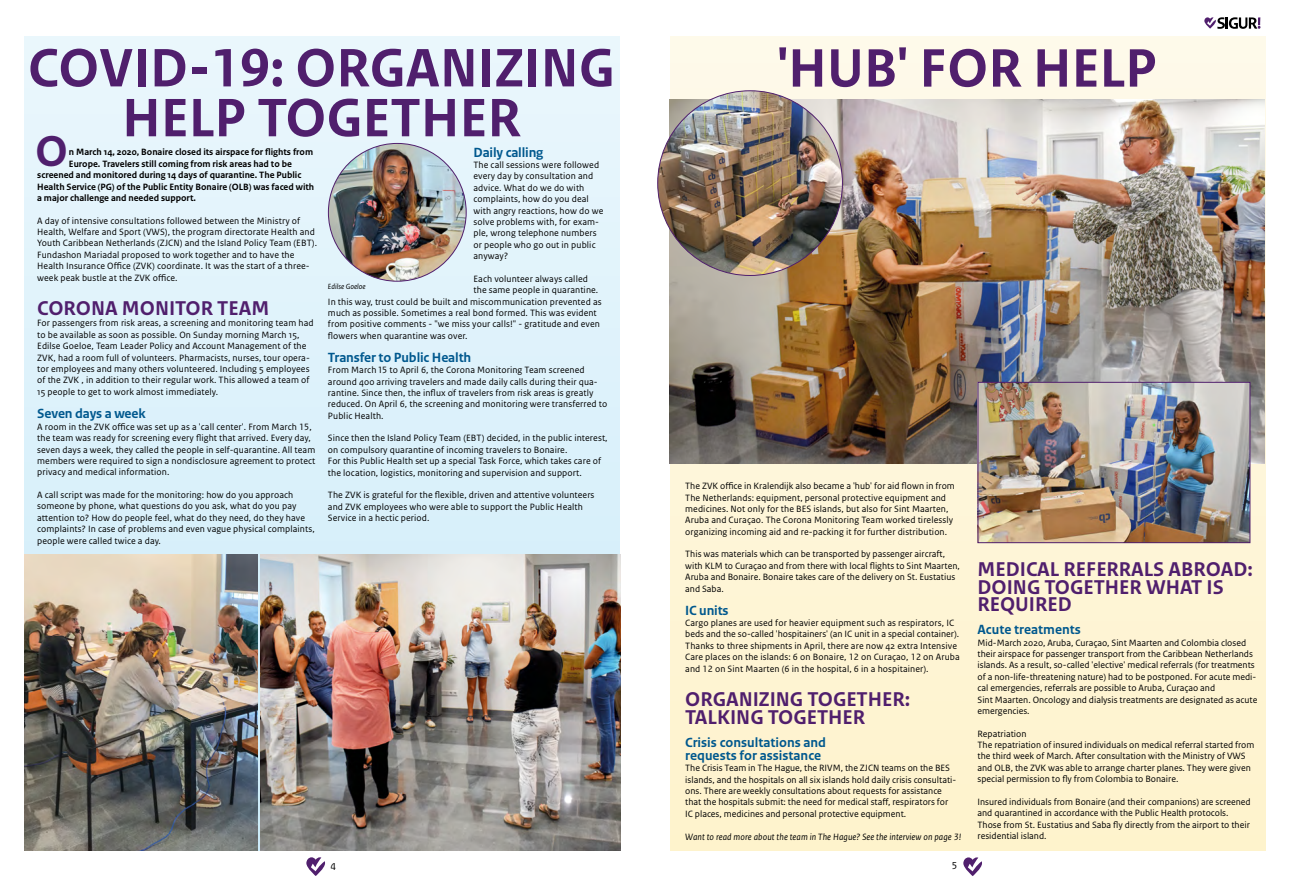
<style>
.page{position:relative;width:1290px;height:893px;background:#fff}
.page>*{position:absolute;margin:0;border:0;box-sizing:border-box;transform-origin:0 0}
.t1{font:700 56.88px/49.9px "Rijksoverheid Sans Text";color:#501f6d;text-align:center}
.t2{font:700 45.5px "Rijksoverheid Sans Text";color:#501f6d}
.t3{font:700 21px/17.5px "Rijksoverheid Sans Text";color:#501f6d}
.t4{font:700 14px/13.1px "Rijksoverheid Sans Text";color:#00588e}
.t5{font:10.5px "Rijksoverheid Sans Text";color:#000}
.t6{font:9.62px/11.4px "Rijksoverheid Sans Text";letter-spacing:.01em;color:#000}
.t7{font:700 9.62px "Rijksoverheid Sans Text";color:#000}
.t8{font:italic 9.62px "Rijksoverheid Sans Text";letter-spacing:.01em;color:#000}
.t9{font:italic 7.88px "Rijksoverheid Sans Text";color:#000}
</style>
<div class="page">
<div style="left:25px;top:37px;width:595px;height:813px;background:#e0f3fb"></div>
<svg style="left:670px;top:37px;width:595px;height:813px;background:#fdf4d5"></svg>
<img style="left:25px;top:555px;width:233px;height:295px">
<img style="left:670px;top:100px;width:594px;height:364px">
<img style="left:979px;top:384px;width:269px;height:157px">
<div style="left:977px;top:382px;width:273px;height:161px;border:1px solid #501f6d"></div>
<img style="left:261px;top:555px;width:359px;height:295px">
<img style="left:658px;top:91px;width:184px;height:184px;border-radius:92px">
<img style="left:328px;top:143px;width:138px;height:138px;border-radius:69px">
<svg style="left:306px;top:857px;width:19px;height:19px"></svg>
<svg style="left:963px;top:857px;width:19px;height:19px"></svg>
<svg style="left:1204px;top:17px;width:56px;height:12px"></svg>
<h1 class="t1" style="left:777px;top:44px;width:381px">'HUB' FOR HELP</h1>
<h1 class="t1" style="left:28px;top:44px;width:588px">COVID-19: ORGANIZING<br>HELP TOGETHER</h1>
<p class="t7" style="left:69px;top:147px;width:246px">n March 14, 2020, Bonaire closed its airspace for flights from</p>
<p class="t7" style="left:69px;top:158px;width:225px">Europe. Travelers still coming from risk areas had to be</p>
<p class="t7" style="left:37px;top:170px;width:266px">screened and monitored during 14 days of quarantine. The Public</p>
<p class="t7" style="left:37px;top:181px;width:279px">Health Service (PG) of the Public Entity Bonaire (OLB) was faced with</p>
<p class="t7" style="left:37px;top:192px;width:160px">a major challenge and needed support.</p>
<p class="t6" style="left:37px;top:215px;width:281px">A day of intensive consultations followed between the Ministry of Health, Welfare and Sport (VWS), the program directorate Health and Youth Caribbean Netherlands (ZJCN) and the Island Policy Team (EBT).<br>Fundashon Mariadal proposed to work together and to have the Health Insurance Office (ZVK) coordinate. It was the start of a three&shy;week peak bustle at the ZVK office.</p>
<h3 class="t3" style="left:37px;top:300px;width:234px">CORONA MONITOR TEAM</h3>
<p class="t6" style="left:37px;top:318px;width:278px">For passengers from risk areas, a screening and monitoring team had to be available as soon as possible. On Sunday morning March 15, Edilse Goeloe, Team Leader Policy and Account Management of the ZVK, had a room full of volunteers. Pharmacists, nurses, tour opera&shy;tor employees and many others volunteered. Including 5 employees of the ZVK , in addition to their regular work. This allowed a team of 15 people to get to work almost immediately.</p>
<h3 class="t4" style="left:37px;top:407px;width:110px">Seven days a week</h3>
<p class="t6" style="left:37px;top:421px;width:280px">A room in the ZVK office was set up as a 'call center'. From March 15, the team was ready for screening every flight that arrived. Every day, seven days a week, they called the people in self-quarantine. All team members were required to sign a nondisclosure agreement to protect privacy and medical information.</p>
<p class="t6" style="left:37px;top:489px;width:279px">A call script was made for the monitoring: how do you approach someone by phone, what questions do you ask, what do you pay attention to? How do people feel, what do they need, do they have complaints? In case of problems and even vague physical complaints, people were called twice a day.</p>
<h2 class="t2" style="left:35px;top:126px;width:34px">O</h2>
<h3 class="t4" style="left:473px;top:146px;width:71px">Daily calling</h3>
<p class="t6" style="left:473px;top:159px;width:132px">The call sessions were followed every day by consultation and advice. What do we do with complaints, how do you deal with angry reactions, how do we solve problems with, for exam&shy;ple, wrong telephone numbers or people who go out in public anyway?</p>
<p class="t6" style="left:473px;top:273px;width:116px">Each volunteer always called</p>
<p class="t6" style="left:473px;top:284px;width:126px">the same people in quarantine.</p>
<p class="t6" style="left:328px;top:296px;width:275px">In this way, trust could be built and miscommunication prevented as</p>
<p class="t6" style="left:328px;top:307px;width:270px">much as possible. Sometimes a real bond formed. This was evident</p>
<p class="t6" style="left:328px;top:319px;width:274px">from positive comments - "we miss your calls!" - gratitude and even</p>
<p class="t6" style="left:328px;top:330px;width:141px">flowers when quarantine was over.</p>
<h3 class="t4" style="left:328px;top:351px;width:145px">Transfer to Public Health</h3>
<p class="t6" style="left:328px;top:365px;width:281px">From March 15 to April 6, the Corona Monitoring Team screened around 400 arriving travelers and made daily calls during their qua&shy;rantine. Since then, the influx of travelers from risk areas is greatly reduced. On April 6, the screening and monitoring were transferred to Public Health.</p>
<p class="t6" style="left:328px;top:433px;width:281px">Since then the Island Policy Team (EBT) decided, in the public interest, on compulsory quarantine of incoming travelers to Bonaire.<br>For this Public Health set up a special Task Force, which takes care of the location, logistics, monitoring and supervision and support.</p>
<p class="t6" style="left:328px;top:490px;width:268px">The ZVK is grateful for the flexible, driven and attentive volunteers and ZVK employees who were able to support the Public Health<br>Service in a hectic period.</p>
<p class="t6" style="left:685px;top:480px;width:271px">The ZVK office in Kralendijk also became a 'hub' for aid flown in from The Netherlands: equipment, personal protective equipment and medicines. Not only for the BES islands, but also for Sint Maarten, Aruba and Curaçao. The Corona Monitoring Team worked tirelessly organizing incoming aid and re-packing it for further distribution.</p>
<p class="t6" style="left:685px;top:549px;width:276px">This was materials which can be transported by passenger aircraft, with KLM to Curaçao and from there with local flights to Sint Maarten, Aruba and Bonaire. Bonaire takes care of the delivery on St. Eustatius and Saba.</p>
<h3 class="t4" style="left:685px;top:604px;width:45px">IC units</h3>
<p class="t6" style="left:685px;top:617px;width:276px">Cargo planes are used for heavier equipment such as respirators, IC beds and the so-called 'hospitainers' (an IC unit in a special container).<br>Thanks to three shipments in April, there are now 42 extra Intensive Care places on the islands: 6 on Bonaire, 12 on Curaçao, 12 on Aruba and 12 on Sint Maarten (6 in the hospital, 6 in a hospitainer).</p>
<h3 class="t3" style="left:685px;top:691px;width:226px">ORGANIZING TOGETHER:<br>TALKING TOGETHER</h3>
<h3 class="t4" style="left:685px;top:736px;width:142px">Crisis consultations and requests for assistance</h3>
<p class="t6" style="left:685px;top:763px;width:273px">The Crisis Team in The Hague, the RIVM, the ZJCN teams on the BES islands, and the hospitals on all six islands hold daily crisis consultati&shy;ons. There are weekly consultations about requests for assistance that the hospitals submit: the need for medical staff, respirators for IC places, medicines and personal protective equipment.</p>
<p class="t8" style="left:685px;top:831px;width:278px">Want to read more about the team in The Hague? See the interview on page 3!</p>
<p class="t9" style="left:328px;top:282px;width:39px">Edilse Goeloe</p>
<h3 class="t3" style="left:977px;top:561px;width:277px">MEDICAL REFERRALS ABROAD:<br>DOING TOGETHER WHAT IS<br>REQUIRED</h3>
<h3 class="t4" style="left:977px;top:623px;width:105px">Acute treatments</h3>
<p class="t6" style="left:977px;top:637px;width:281px">Mid-March 2020, Aruba, Curaçao, Sint Maarten and Colombia closed their airspace for passenger transport from the Caribbean Netherlands islands. As a result, so-called 'elective' medical referrals (for treatments of a non-life-threatening nature) had to be postponed. For acute medi&shy;cal emergencies, referrals are possible to Aruba, Curaçao and<br>Sint Maarten. Oncology and dialysis treatments are designated as acute emergencies.</p>
<p class="t6" style="left:977px;top:728px;width:278px">Repatriation<br>The repatriation of insured individuals on medical referral started from the third week of March. After consultation with the Ministry of VWS and OLB, the ZVK was able to arrange charter planes. They were given special permission to fly from Colombia to Bonaire.</p>
<p class="t6" style="left:977px;top:796px;width:275px">Insured individuals from Bonaire (and their companions) are screened and quarantined in accordance with the Public Health protocols.<br>Those from St. Eustatius and Saba fly directly from the airport to their residential island.</p>
<p class="t5" style="left:331px;top:861px;width:7px">4</p>
<p class="t5" style="left:952px;top:860px;width:7px">5</p>
</div>
